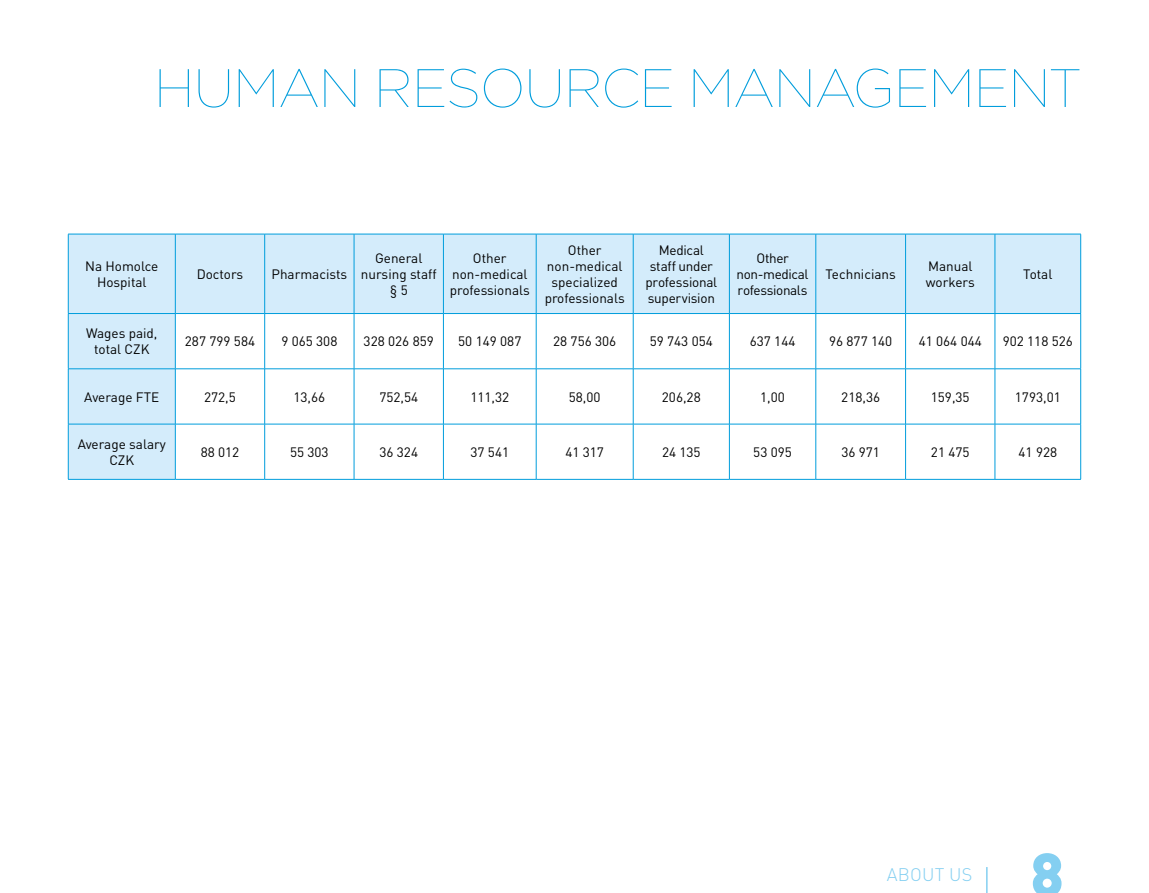
<style>
.page{position:relative;width:1149px;height:893px;background:#fff}
.page>*{position:absolute;margin:0;border:0;box-sizing:border-box;transform-origin:0 0}
.t1{font:900 60px "DIN Pro";color:#84cff1}
.t2{font:54px "Gotham Thin CE";letter-spacing:-.02em;color:#009ddc}
.t3{font:300 18px "DIN Pro";letter-spacing:.01em;color:#84cff1}
.t4{font:13.5px/16.2px "DIN Pro";color:#000;text-align:center}
.t5{font:13.5px/16.2px "DIN Pro";letter-spacing:-.02em;color:#000;text-align:center}
.t6{font:13.5px/16.2px "DIN Pro";letter-spacing:-.03em;color:#000;text-align:center}
</style>
<div class="page">
<hr style="left:985px;top:867px;width:2px;height:26px;background:#84cff1">
<svg style="left:69px;top:235px;width:1011px;height:244px"></svg>
<hr style="left:68px;top:234px;width:107px;height:1px;background:#009ddc">
<hr style="left:68px;top:234px;width:1px;height:79px;background:#009ddc">
<hr style="left:175px;top:234px;width:89px;height:1px;background:#009ddc">
<hr style="left:175px;top:234px;width:1px;height:79px;background:#009ddc">
<hr style="left:264px;top:234px;width:90px;height:1px;background:#009ddc">
<hr style="left:264px;top:234px;width:1px;height:79px;background:#009ddc">
<hr style="left:354px;top:234px;width:89px;height:1px;background:#009ddc">
<hr style="left:354px;top:234px;width:1px;height:79px;background:#009ddc">
<hr style="left:443px;top:234px;width:93px;height:1px;background:#009ddc">
<hr style="left:443px;top:234px;width:1px;height:79px;background:#009ddc">
<hr style="left:536px;top:234px;width:97px;height:1px;background:#009ddc">
<hr style="left:535px;top:234px;width:1px;height:79px;background:#009ddc">
<hr style="left:633px;top:234px;width:96px;height:1px;background:#009ddc">
<hr style="left:632px;top:234px;width:1px;height:79px;background:#009ddc">
<hr style="left:729px;top:234px;width:86px;height:1px;background:#009ddc">
<hr style="left:729px;top:234px;width:1px;height:79px;background:#009ddc">
<hr style="left:815px;top:234px;width:90px;height:1px;background:#009ddc">
<hr style="left:815px;top:234px;width:1px;height:79px;background:#009ddc">
<hr style="left:905px;top:234px;width:89px;height:1px;background:#009ddc">
<hr style="left:905px;top:234px;width:1px;height:79px;background:#009ddc">
<hr style="left:994px;top:234px;width:86px;height:1px;background:#009ddc">
<hr style="left:994px;top:234px;width:1px;height:79px;background:#009ddc">
<hr style="left:1080px;top:234px;width:1px;height:79px;background:#009ddc">
<hr style="left:68px;top:313px;width:107px;height:1px;background:#009ddc">
<hr style="left:68px;top:314px;width:1px;height:55px;background:#009ddc">
<hr style="left:175px;top:313px;width:89px;height:1px;background:#009ddc">
<hr style="left:175px;top:314px;width:1px;height:55px;background:#009ddc">
<hr style="left:264px;top:313px;width:90px;height:1px;background:#009ddc">
<hr style="left:264px;top:314px;width:1px;height:55px;background:#009ddc">
<hr style="left:354px;top:313px;width:89px;height:1px;background:#009ddc">
<hr style="left:354px;top:314px;width:1px;height:55px;background:#009ddc">
<hr style="left:443px;top:313px;width:93px;height:1px;background:#009ddc">
<hr style="left:443px;top:314px;width:1px;height:55px;background:#009ddc">
<hr style="left:536px;top:313px;width:97px;height:1px;background:#009ddc">
<hr style="left:535px;top:314px;width:1px;height:55px;background:#009ddc">
<hr style="left:633px;top:313px;width:96px;height:1px;background:#009ddc">
<hr style="left:632px;top:314px;width:1px;height:55px;background:#009ddc">
<hr style="left:729px;top:313px;width:86px;height:1px;background:#009ddc">
<hr style="left:729px;top:314px;width:1px;height:55px;background:#009ddc">
<hr style="left:815px;top:313px;width:90px;height:1px;background:#009ddc">
<hr style="left:815px;top:314px;width:1px;height:55px;background:#009ddc">
<hr style="left:905px;top:313px;width:89px;height:1px;background:#009ddc">
<hr style="left:905px;top:314px;width:1px;height:55px;background:#009ddc">
<hr style="left:994px;top:313px;width:86px;height:1px;background:#009ddc">
<hr style="left:994px;top:314px;width:1px;height:55px;background:#009ddc">
<hr style="left:1080px;top:314px;width:1px;height:55px;background:#009ddc">
<hr style="left:68px;top:369px;width:107px;height:1px;background:#009ddc">
<hr style="left:68px;top:369px;width:1px;height:55px;background:#009ddc">
<hr style="left:175px;top:369px;width:89px;height:1px;background:#009ddc">
<hr style="left:175px;top:369px;width:1px;height:55px;background:#009ddc">
<hr style="left:264px;top:369px;width:90px;height:1px;background:#009ddc">
<hr style="left:264px;top:369px;width:1px;height:55px;background:#009ddc">
<hr style="left:354px;top:369px;width:89px;height:1px;background:#009ddc">
<hr style="left:354px;top:369px;width:1px;height:55px;background:#009ddc">
<hr style="left:443px;top:369px;width:93px;height:1px;background:#009ddc">
<hr style="left:443px;top:369px;width:1px;height:55px;background:#009ddc">
<hr style="left:536px;top:369px;width:97px;height:1px;background:#009ddc">
<hr style="left:535px;top:369px;width:1px;height:55px;background:#009ddc">
<hr style="left:633px;top:369px;width:96px;height:1px;background:#009ddc">
<hr style="left:632px;top:369px;width:1px;height:55px;background:#009ddc">
<hr style="left:729px;top:369px;width:86px;height:1px;background:#009ddc">
<hr style="left:729px;top:369px;width:1px;height:55px;background:#009ddc">
<hr style="left:815px;top:369px;width:90px;height:1px;background:#009ddc">
<hr style="left:815px;top:369px;width:1px;height:55px;background:#009ddc">
<hr style="left:905px;top:369px;width:89px;height:1px;background:#009ddc">
<hr style="left:905px;top:369px;width:1px;height:55px;background:#009ddc">
<hr style="left:994px;top:369px;width:86px;height:1px;background:#009ddc">
<hr style="left:994px;top:369px;width:1px;height:55px;background:#009ddc">
<hr style="left:1080px;top:369px;width:1px;height:55px;background:#009ddc">
<hr style="left:68px;top:424px;width:107px;height:1px;background:#009ddc">
<hr style="left:68px;top:424px;width:1px;height:55px;background:#009ddc">
<hr style="left:175px;top:424px;width:89px;height:1px;background:#009ddc">
<hr style="left:175px;top:424px;width:1px;height:55px;background:#009ddc">
<hr style="left:264px;top:424px;width:90px;height:1px;background:#009ddc">
<hr style="left:264px;top:424px;width:1px;height:55px;background:#009ddc">
<hr style="left:354px;top:424px;width:89px;height:1px;background:#009ddc">
<hr style="left:354px;top:424px;width:1px;height:55px;background:#009ddc">
<hr style="left:443px;top:424px;width:93px;height:1px;background:#009ddc">
<hr style="left:443px;top:424px;width:1px;height:55px;background:#009ddc">
<hr style="left:536px;top:424px;width:97px;height:1px;background:#009ddc">
<hr style="left:535px;top:424px;width:1px;height:55px;background:#009ddc">
<hr style="left:633px;top:424px;width:96px;height:1px;background:#009ddc">
<hr style="left:632px;top:424px;width:1px;height:55px;background:#009ddc">
<hr style="left:729px;top:424px;width:86px;height:1px;background:#009ddc">
<hr style="left:729px;top:424px;width:1px;height:55px;background:#009ddc">
<hr style="left:815px;top:424px;width:90px;height:1px;background:#009ddc">
<hr style="left:815px;top:424px;width:1px;height:55px;background:#009ddc">
<hr style="left:905px;top:424px;width:89px;height:1px;background:#009ddc">
<hr style="left:905px;top:424px;width:1px;height:55px;background:#009ddc">
<hr style="left:994px;top:424px;width:86px;height:1px;background:#009ddc">
<hr style="left:994px;top:424px;width:1px;height:55px;background:#009ddc">
<hr style="left:1080px;top:424px;width:1px;height:55px;background:#009ddc">
<hr style="left:68px;top:479px;width:107px;height:1px;background:#009ddc">
<hr style="left:175px;top:479px;width:89px;height:1px;background:#009ddc">
<hr style="left:264px;top:479px;width:90px;height:1px;background:#009ddc">
<hr style="left:354px;top:479px;width:89px;height:1px;background:#009ddc">
<hr style="left:443px;top:479px;width:93px;height:1px;background:#009ddc">
<hr style="left:536px;top:479px;width:97px;height:1px;background:#009ddc">
<hr style="left:633px;top:479px;width:96px;height:1px;background:#009ddc">
<hr style="left:729px;top:479px;width:86px;height:1px;background:#009ddc">
<hr style="left:815px;top:479px;width:90px;height:1px;background:#009ddc">
<hr style="left:905px;top:479px;width:89px;height:1px;background:#009ddc">
<hr style="left:994px;top:479px;width:86px;height:1px;background:#009ddc">
<h2 class="t2" style="left:154px;top:56px;width:928px">HUMAN RESOURCE MANAGEMENT</h2>
<p class="t4" style="left:85px;top:257px;width:75px">Na Homolce<br>Hospital</p>
<p class="t4" style="left:197px;top:265px;width:48px">Doctors</p>
<p class="t4" style="left:271px;top:265px;width:77px">Pharmacists</p>
<p class="t4" style="left:361px;top:249px;width:77px">General nursing staff § 5</p>
<p class="t4" style="left:449px;top:249px;width:82px">Other non-medical professionals</p>
<p class="t4" style="left:544px;top:241px;width:82px">Other non-medical specialized professionals</p>
<p class="t5" style="left:645px;top:241px;width:73px">Medical staff under professional supervision</p>
<p class="t6" style="left:736px;top:249px;width:73px">Other non-medical rofessionals</p>
<p class="t4" style="left:825px;top:265px;width:72px">Technicians</p>
<p class="t4" style="left:925px;top:257px;width:50px;text-align:left">Manual workers</p>
<p class="t4" style="left:1022px;top:265px;width:31px">Total</p>
<p class="t4" style="left:86px;top:325px;width:73px">Wages paid, total CZK</p>
<p class="t4" style="left:185px;top:333px;width:72px">287 799 584</p>
<p class="t4" style="left:281px;top:333px;width:58px">9 065 308</p>
<p class="t4" style="left:363px;top:333px;width:72px">328 026 859</p>
<p class="t4" style="left:458px;top:333px;width:65px">50 149 087</p>
<p class="t4" style="left:553px;top:333px;width:65px">28 756 306</p>
<p class="t4" style="left:649px;top:333px;width:65px">59 743 054</p>
<p class="t4" style="left:749px;top:333px;width:47px">637 144</p>
<p class="t4" style="left:828px;top:333px;width:65px">96 877 140</p>
<p class="t4" style="left:918px;top:333px;width:65px">41 064 044</p>
<p class="t4" style="left:1002px;top:333px;width:72px">902 118 526</p>
<p class="t4" style="left:84px;top:388px;width:76px">Average FTE</p>
<p class="t4" style="left:204px;top:388px;width:33px">272,5</p>
<p class="t4" style="left:293px;top:388px;width:33px">13,66</p>
<p class="t4" style="left:379px;top:388px;width:40px">752,54</p>
<p class="t4" style="left:470px;top:388px;width:40px">111,32</p>
<p class="t4" style="left:568px;top:388px;width:33px">58,00</p>
<p class="t4" style="left:661px;top:388px;width:40px">206,28</p>
<p class="t4" style="left:760px;top:388px;width:26px">1,00</p>
<p class="t4" style="left:841px;top:388px;width:40px">218,36</p>
<p class="t4" style="left:930px;top:388px;width:40px">159,35</p>
<p class="t4" style="left:1014px;top:388px;width:47px">1793,01</p>
<p class="t4" style="left:78px;top:435px;width:90px">Average salary<br>CZK</p>
<p class="t4" style="left:201px;top:443px;width:40px">88 012</p>
<p class="t4" style="left:290px;top:443px;width:40px">55 303</p>
<p class="t4" style="left:379px;top:443px;width:40px">36 324</p>
<p class="t4" style="left:470px;top:443px;width:40px">37 541</p>
<p class="t4" style="left:565px;top:443px;width:40px">41 317</p>
<p class="t4" style="left:661px;top:443px;width:40px">24 135</p>
<p class="t4" style="left:753px;top:443px;width:40px">53 095</p>
<p class="t4" style="left:841px;top:443px;width:40px">36 971</p>
<p class="t4" style="left:930px;top:443px;width:40px">21 475</p>
<p class="t4" style="left:1018px;top:443px;width:40px">41 928</p>
<h3 class="t3" style="left:886px;top:862px;width:87px">ABOUT US</h3>
<h1 class="t1" style="left:1030px;top:834px;width:35px">8</h1>
</div>
